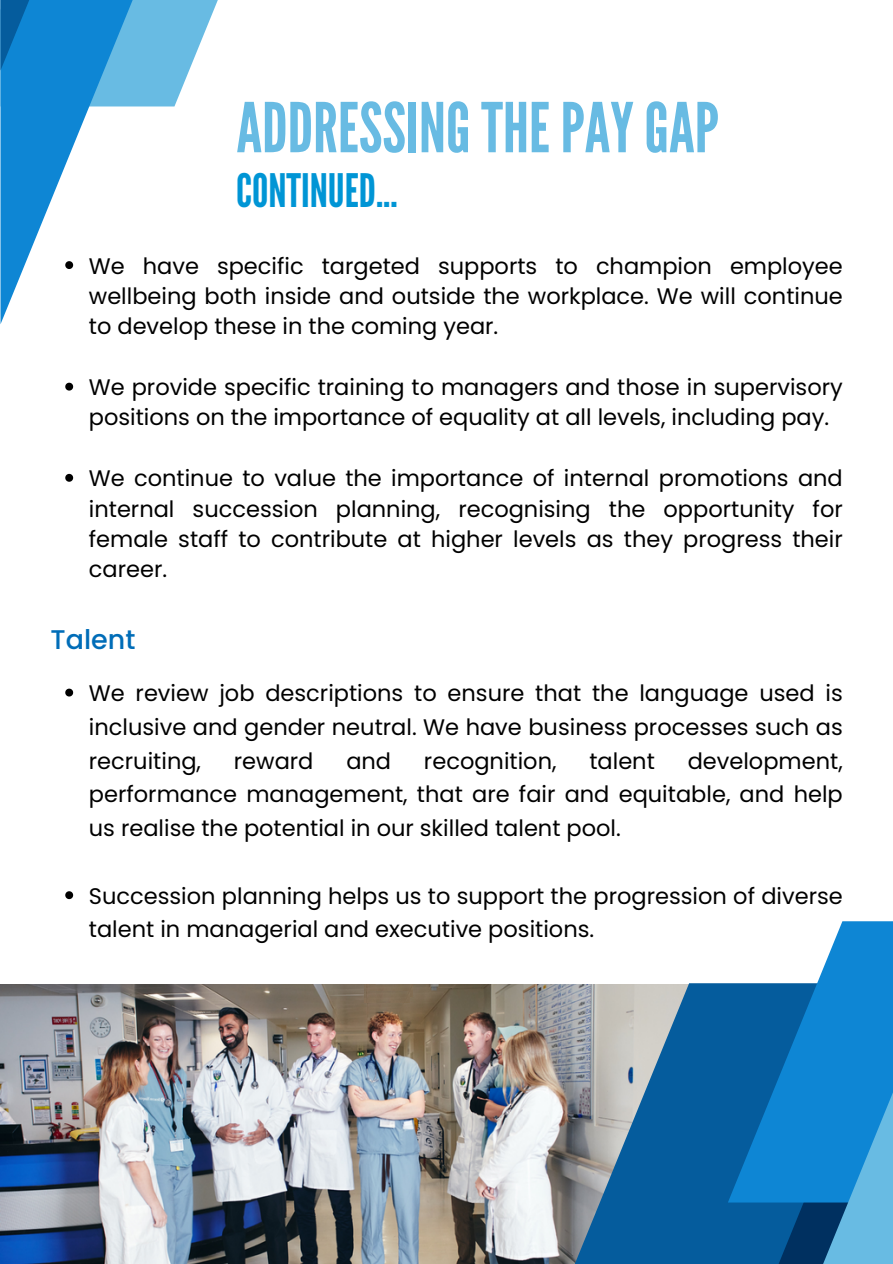
<style>
.page{position:relative;width:893px;height:1264px;background:#fff}
.page>*{position:absolute;margin:0;border:0;box-sizing:border-box;transform-origin:0 0}
.t1{font:68.55px "League Gothic";color:#68bbe3}
.t2{font:46.05px "League Gothic";color:#0095d5}
.t3{font:500 27px "Poppins";color:#006db8}
.t4{font:22.5px/30.3px "Poppins";color:#000;text-align:justify}
</style>
<div class="page">
<svg style="left:65px;top:383px;width:8px;height:7px"></svg>
<svg style="left:65px;top:474px;width:8px;height:8px"></svg>
<svg style="left:1px;top:106px;width:174px;height:217px"></svg>
<svg style="left:1px;top:0;width:217px;height:106px;background:#49a5db"></svg>
<img style="left:0;top:984px;width:574px;height:279px">
<img style="left:364px;top:984px;width:48px;height:12px">
<img style="left:364px;top:991px;width:45px;height:11px">
<svg style="left:574px;top:983px;width:225px;height:280px;background:#417aa3"></svg>
<svg style="left:727px;top:921px;width:165px;height:281px;fill:#0e86d4"></svg>
<svg style="left:799px;top:1040px;width:93px;height:223px;background:#258bcb"></svg>
<svg style="left:65px;top:688px;width:8px;height:8px"></svg>
<svg style="left:65px;top:891px;width:8px;height:8px"></svg>
<p class="t1" style="left:236px;top:88px;width:484px">ADDRESSINGTHEPAYGAP</p>
<p class="t2" style="left:236px;top:164px;width:163px">CONTINUED...</p>
<p class="t4" style="left:89px;top:250px;width:755px">We have specific targeted supports to champion employee wellbeing both inside and outside the workplace. We will continue to develop these in the coming year.</p>
<p class="t4" style="left:89px;top:372px;width:755px">We provide specific training to managers and those in supervisory positions on the importance of equality at all levels, including pay.</p>
<p class="t4" style="left:89px;top:463px;width:755px">We continue to value the importance of internal promotions and internal succession planning, recognising the opportunity for female staff to contribute at higher levels as they progress their career.</p>
<p class="t3" style="left:51px;top:620px;width:86px">Talent</p>
<p class="t4" style="left:89px;top:676px;width:755px;line-height:33.8px">We review job descriptions to ensure that the language used is inclusive and gender neutral. We have business processes such as recruiting,</p>
<p class="t4" style="left:234px;top:745px;width:81px">reward</p>
<p class="t4" style="left:346px;top:745px;width:46px">and</p>
<p class="t4" style="left:424px;top:745px;width:134px">recognition,</p>
<p class="t4" style="left:589px;top:745px;width:67px">talent</p>
<p class="t4" style="left:89px;top:743px;width:755px;line-height:33.8px;text-indent:598px">development, performance management, that are fair and equitable, and help us realise the potential in our skilled talent pool.</p>
<p class="t4" style="left:89px;top:878px;width:755px;line-height:33.8px">Succession planning helps us to support the progression of diverse talent in managerial and executive positions.</p>
</div>
